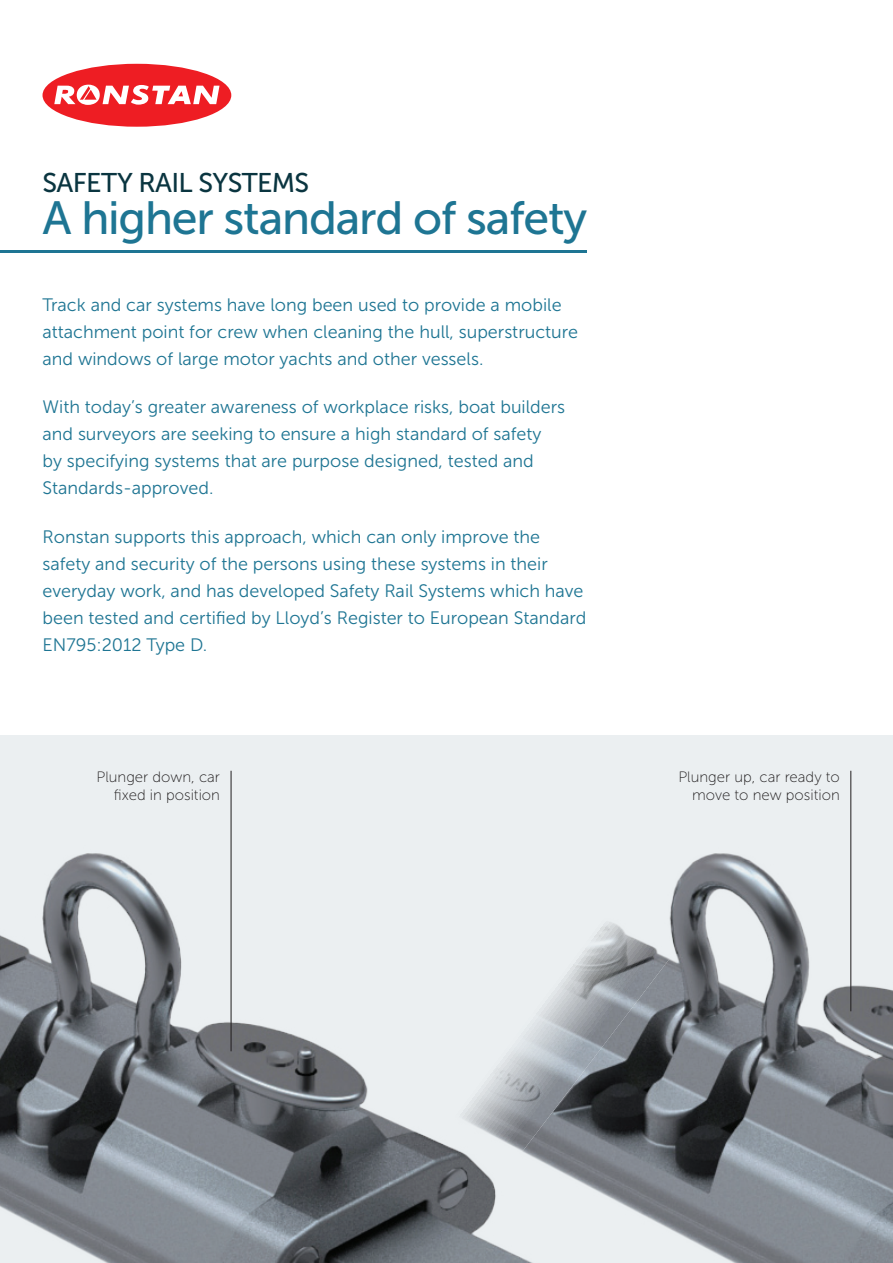
<style>
.page{position:relative;width:893px;height:1263px;background:#fff}
.page>*{position:absolute;margin:0;border:0;box-sizing:border-box;transform-origin:0 0}
.t1{font:46.5px "Museo Sans 500";letter-spacing:-.025em;color:#1e7593}
.t2{font:27px "Museo Sans 500";letter-spacing:-.025em;color:#0a3540}
.t3{font:18px/27px "Museo Sans 300";color:#1e7593}
.t4{font:15px/18px "Museo Sans 100";color:#231f20;text-align:right}
</style>
<div class="page">
<hr style="left:0;top:251px;width:587px;height:2px;background:#1e7593">
<div style="left:43px;top:64px;width:188px;height:63px;background:#ee1d23;border-radius:50%"></div>
<svg style="left:54px;top:85px;width:166px;height:20px"></svg>
<svg style="left:0;top:736px;width:893px;height:527px;fill:#ebeff1"></svg>
<p class="t2" style="left:43px;top:168px;width:268px">SAFETY RAIL SYSTEMS</p>
<p class="t1" style="left:43px;top:193px;width:546px">A higher standard of safety</p>
<p class="t3" style="left:43px;top:292px;width:537px">Track and car systems have long been used to provide a mobile attachment point for crew when cleaning the hull, superstructure and windows of large motor yachts and other vessels.</p>
<p class="t3" style="left:43px;top:394px;width:524px">With today’s greater awareness of workplace risks, boat builders and surveyors are seeking to ensure a high standard of safety by specifying systems that are purpose designed, tested and Standards-approved.</p>
<p class="t3" style="left:43px;top:523px;width:545px">Ronstan supports this approach, which can only improve the safety and security of the persons using these systems in their everyday work, and has developed Safety Rail Systems which have been tested and certified by Lloyd’s Register to European Standard EN795:2012 Type D.</p>
<p class="t4" style="left:97px;top:768px;width:125px">Plunger down, car fixed in position</p>
<p class="t4" style="left:678px;top:768px;width:163px">Plunger up, car ready to move to new position</p>
</div>
